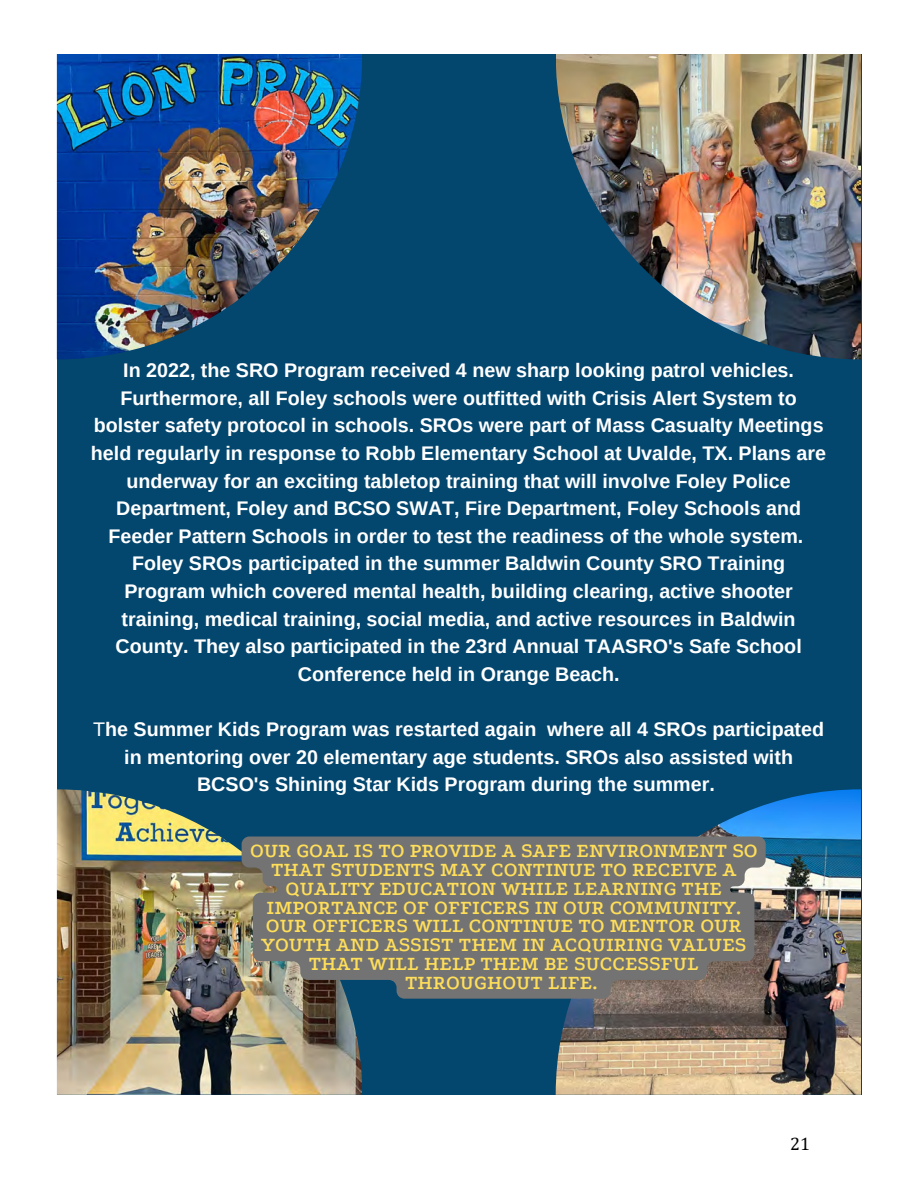
<style>
.page{position:relative;width:918px;height:1188px;background:#fff}
.page>*{position:absolute;margin:0;border:0;box-sizing:border-box;transform-origin:0 0}
.t1{font:600 21px/18.8px "Podkova";color:#ffde59;text-align:center}
.t2{font:700 19.65px/27.6px "Arimo";color:#fff;text-align:center}
.t3{font:18px "Cambria";color:#000}
.s1{font-weight:400}
</style>
<div class="page">
<div style="left:57px;top:54px;width:804px;height:1041px;background:#03466e"></div>
<img style="left:57px;top:54px;width:305px;height:305px">
<img style="left:57px;top:789px;width:305px;height:305px">
<img style="left:556px;top:54px;width:305px;height:305px">
<img style="left:556px;top:790px;width:305px;height:304px">
<svg style="left:242px;top:836px;width:524px;height:163px;fill:#737373"></svg>
<p class="t2" style="left:91px;top:357px;width:737px">In 2022, the SRO Program received 4 new sharp looking patrol vehicles.<br>Furthermore, all Foley schools were outfitted with Crisis Alert System to bolster safety protocol in schools. SROs were part of Mass Casualty Meetings held regularly in response to Robb Elementary School at Uvalde, TX. Plans are underway for an exciting tabletop training that will involve Foley Police Department, Foley and BCSO SWAT, Fire Department, Foley Schools and Feeder Pattern Schools in order to test the readiness of the whole system.<br>Foley SROs participated in the summer Baldwin County SRO Training Program which covered mental health, building clearing, active shooter training, medical training, social media, and active resources in Baldwin County. They also participated in the 23rd Annual TAASRO's Safe School Conference held in Orange Beach.</p>
<p class="t2" style="left:93px;top:715px;width:733px"><span class="s1">T</span>he Summer Kids Program was restarted again where all 4 SROs participated in mentoring over 20 elementary age students. SROs also assisted with<br>BCSO's Shining Star Kids Program during the summer.</p>
<p class="t1" style="left:250px;top:842px;width:509px">OUR GOAL IS TO PROVIDE A SAFE ENVIRONMENT SO THAT STUDENTS MAY CONTINUE TO RECEIVE A QUALITY EDUCATION WHILE LEARNING THE IMPORTANCE OF OFFICERS IN OUR COMMUNITY.<br>OUR OFFICERS WILL CONTINUE TO MENTOR OUR YOUTH AND ASSIST THEM IN ACQUIRING VALUES THAT WILL HELP THEM BE SUCCESSFUL THROUGHOUT LIFE.</p>
<p class="t3" style="left:790px;top:1133px;width:21px">21</p>
</div>
